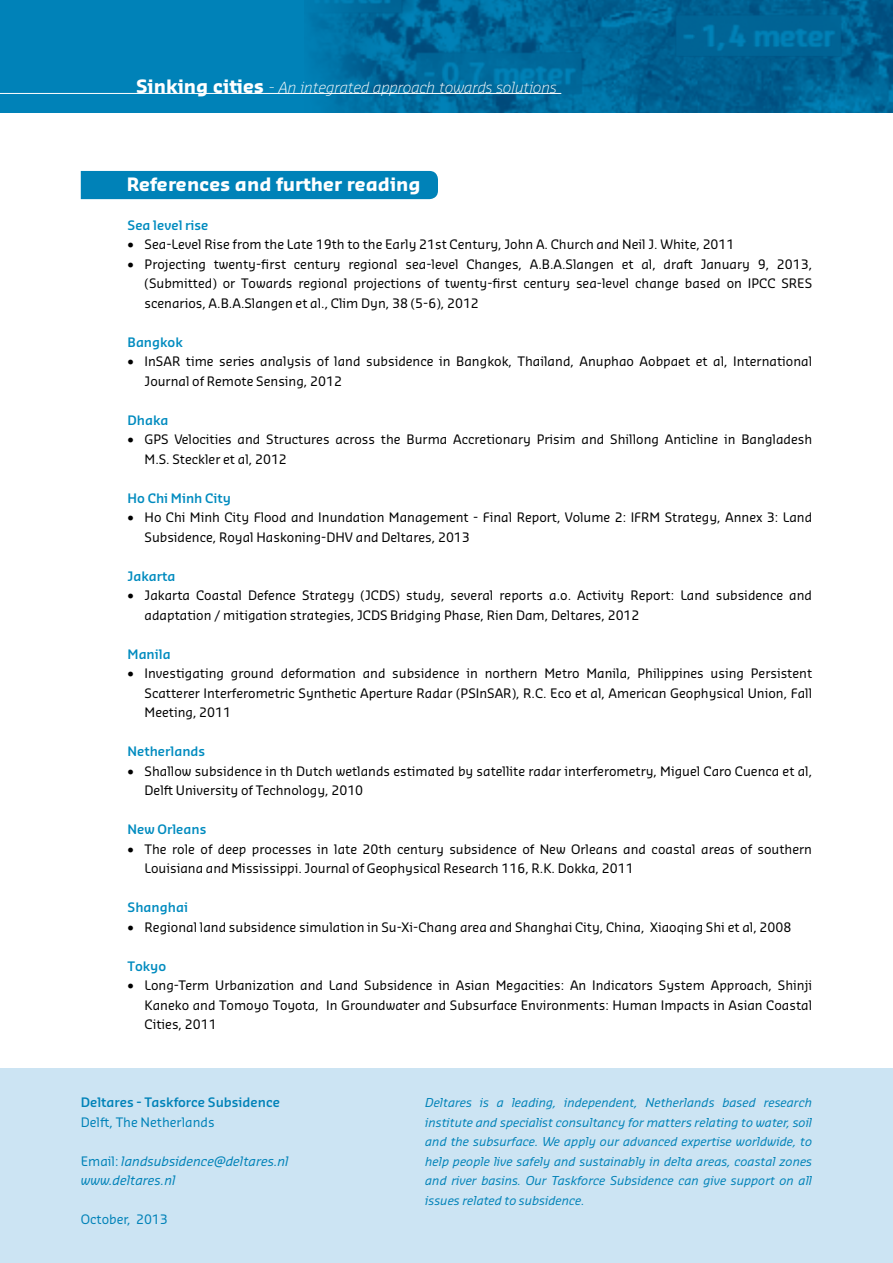
<style>
.page{position:relative;width:893px;height:1263px;background:#fff}
.page>*{position:absolute;margin:0;border:0;box-sizing:border-box;transform-origin:0 0}
.t1{font:700 18px "Sansa Pro";color:#fff}
.t2{font:italic 300 15px "Sansa Pro";color:#fff}
.t3{font:12.75px/19.5px "Sansa Pro";color:#000}
.t4{font:600 12.75px "Sansa Pro";color:#008bbf}
.t5{font:italic 12.75px/19.5px "Sansa Pro";color:#0082b8}
.t6{font:12.75px "Sansa Pro";color:#0082b8}
.t7{font:600 12.75px "Sansa Pro";color:#0082b8}
.t8{font:italic 12px/19.5px "Sansa Pro";color:#0082b8;text-align:justify}
.s1{font-weight:700;font-style:normal;font-size:18px}
.s2{font-style:normal}
</style>
<div class="page">
<div style="left:0;top:0;width:893px;height:112px;background:#0082b8"></div>
<img style="left:304px;top:0;width:589px;height:112px">
<hr style="left:0;top:93px;width:561px;height:1px;background:#fff">
<div style="left:0;top:1068px;width:893px;height:195px;background:#cce4f3"></div>
<div style="left:81px;top:171px;width:357px;height:28px;background:#0082b8"></div>
<p class="t2" style="left:136px;top:78px;width:422px"><span class="s1">Sinking cities</span> <span class="s2">-</span> An integrated approach towards solutions</p>
<h1 class="t1" style="left:127px;top:173px;width:295px">References and further reading</h1>
<p class="t4" style="left:128px;top:216px;width:82px">Sea level rise</p>
<p class="t3" style="left:128px;top:234px;width:608px">• Sea-Level Rise from the Late 19th to the Early 21st Century, John A. Church and Neil J. White, 2011</p>
<p class="t3" style="left:145px;top:254px;width:669px;text-align:justify;text-indent:-17px">• Projecting twenty-first century regional sea-level Changes, A.B.A.Slangen et al, draft January 9, 2013, (Submitted) or Towards regional projections of twenty-first century sea-level change based on IPCC SRES scenarios, A.B.A.Slangen et al., Clim Dyn, 38 (5-6), 2012</p>
<p class="t4" style="left:128px;top:333px;width:57px">Bangkok</p>
<p class="t3" style="left:145px;top:351px;width:669px;text-indent:-17px">• InSAR time series analysis of land subsidence in Bangkok, Thailand, Anuphao Aobpaet et al, International<br>Journal of Remote Sensing, 2012</p>
<p class="t4" style="left:128px;top:411px;width:42px">Dhaka</p>
<p class="t3" style="left:145px;top:429px;width:669px;text-indent:-17px">• GPS Velocities and Structures across the Burma Accretionary Prisim and Shillong Anticline in Bangladesh<br>M.S. Steckler et al, 2012</p>
<p class="t4" style="left:128px;top:489px;width:105px">Ho Chi Minh City</p>
<p class="t3" style="left:145px;top:507px;width:669px;text-indent:-17px">• Ho Chi Minh City Flood and Inundation Management - Final Report, Volume 2: IFRM Strategy, Annex 3: Land<br>Subsidence, Royal Haskoning-DHV and Deltares, 2013</p>
<p class="t4" style="left:128px;top:567px;width:49px">Jakarta</p>
<p class="t3" style="left:145px;top:585px;width:669px;text-indent:-17px">• Jakarta Coastal Defence Strategy (JCDS) study, several reports a.o. Activity Report: Land subsidence and adaptation / mitigation strategies, JCDS Bridging Phase, Rien Dam, Deltares, 2012</p>
<p class="t4" style="left:128px;top:645px;width:45px">Manila</p>
<p class="t3" style="left:145px;top:663px;width:669px;text-align:justify;text-indent:-17px">• Investigating ground deformation and subsidence in northern Metro Manila, Philippines using Persistent Scatterer Interferometric Synthetic Aperture Radar (PSInSAR), R.C. Eco et al, American Geophysical Union, Fall Meeting, 2011</p>
<p class="t4" style="left:128px;top:743px;width:79px">Netherlands</p>
<p class="t3" style="left:145px;top:761px;width:669px;text-indent:-17px">• Shallow subsidence in th Dutch wetlands estimated by satellite radar interferometry, Miguel Caro Cuenca et al,<br>Delft University of Technology, 2010</p>
<p class="t4" style="left:128px;top:821px;width:80px">New Orleans</p>
<p class="t3" style="left:145px;top:838px;width:669px;text-indent:-17px">• The role of deep processes in late 20th century subsidence of New Orleans and coastal areas of southern<br>Louisiana and Mississippi. Journal of Geophysical Research 116, R.K. Dokka, 2011</p>
<p class="t4" style="left:128px;top:899px;width:62px">Shanghai</p>
<p class="t3" style="left:128px;top:916px;width:665px">• Regional land subsidence simulation in Su-Xi-Chang area and Shanghai City, China, Xiaoqing Shi et al, 2008</p>
<p class="t4" style="left:128px;top:957px;width:40px">Tokyo</p>
<p class="t3" style="left:145px;top:975px;width:669px;text-align:justify;text-indent:-17px">• Long-Term Urbanization and Land Subsidence in Asian Megacities: An Indicators System Approach, Shinji Kaneko and Tomoyo Toyota, In Groundwater and Subsurface Environments: Human Impacts in Asian Coastal Cities, 2011</p>
<p class="t7" style="left:81px;top:1094px;width:201px">Deltares - Taskforce Subsidence</p>
<p class="t6" style="left:81px;top:1113px;width:135px">Delft, The Netherlands</p>
<p class="t5" style="left:81px;top:1150px;width:209px"><span class="s2">Email:</span> landsubsidence@deltares.nl www.deltares.nl</p>
<p class="t6" style="left:81px;top:1211px;width:89px">October, 2013</p>
<p class="t8" style="left:425px;top:1092px;width:388px">Deltares is a leading, independent, Netherlands based research institute and specialist consultancy for matters relating to water, soil and the subsurface. We apply our advanced expertise worldwide, to help people live safely and sustainably in delta areas, coastal zones and river basins. Our Taskforce Subsidence can give support on all issues related to subsidence.</p>
</div>
